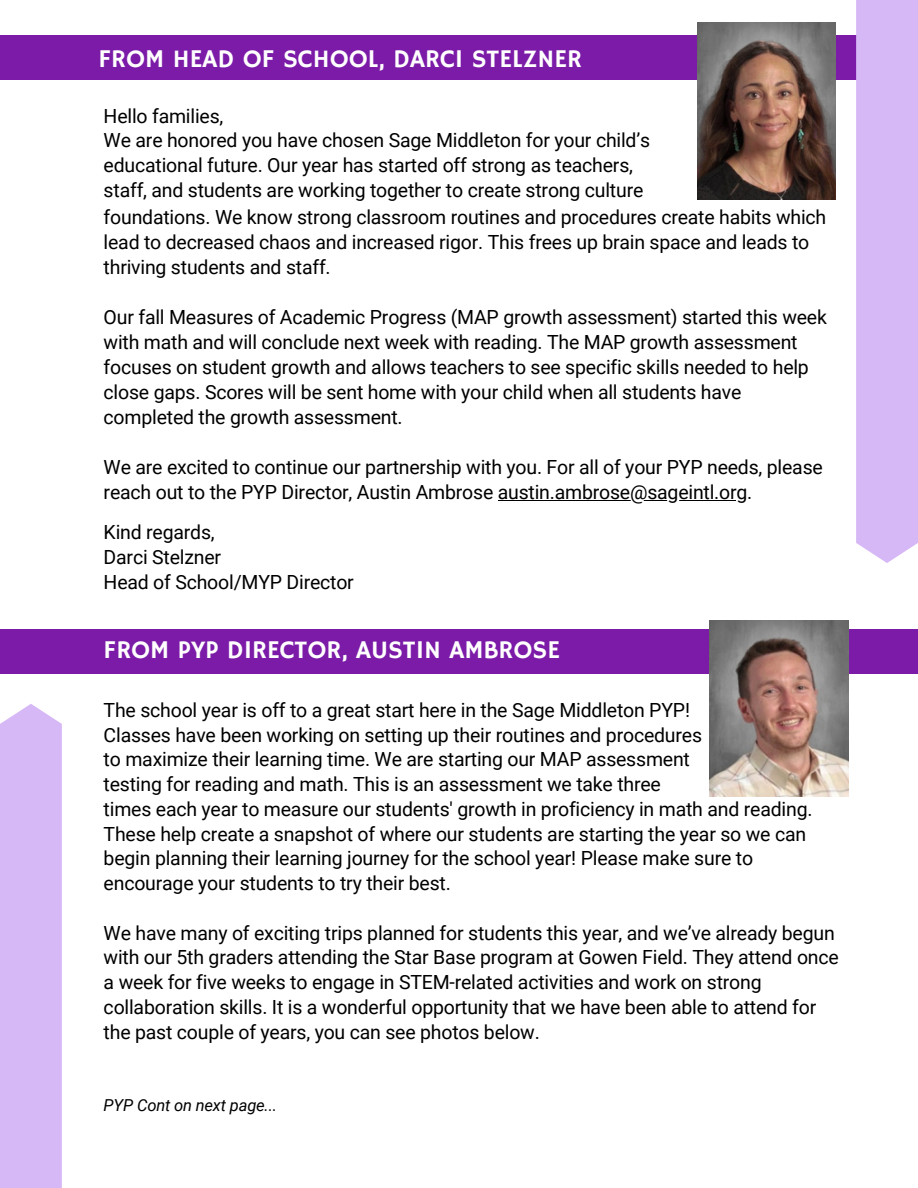
<style>
.page{position:relative;width:918px;height:1188px;background:#fff}
.page>*{position:absolute;margin:0;border:0;box-sizing:border-box;transform-origin:0 0}
.t1{font:25.5px "Hammersmith One";color:#fff}
.t2{font:19.5px/24.8px "Roboto";letter-spacing:-.01em;color:#000}
.t3{font:italic 16.5px "Roboto";letter-spacing:-.01em;color:#000}
</style>
<div class="page">
<div style="left:0;top:35px;width:918px;height:45px;background:#7b1ba8"></div>
<div style="left:856px;top:0;width:62px;height:563px;background:#d7b8f6"></div>
<div style="left:0;top:704px;width:62px;height:484px;background:#d7b8f6"></div>
<img style="left:697px;top:22px;width:138px;height:178px">
<div style="left:0;top:629px;width:918px;height:45px;background:#7b1ba8"></div>
<img style="left:710px;top:621px;width:138px;height:176px">
<hr style="left:498px;top:500px;width:249px;height:1px;background:#000">
<p class="t1" style="left:98px;top:44px;width:485px">FROM HEAD OF SCHOOL, DARCI STELZNER</p>
<p class="t2" style="left:104px;top:104px;width:121px">Hello families,</p>
<p class="t2" style="left:104px;top:128px;width:548px">We are honored you have chosen Sage Middleton for your child’s</p>
<p class="t2" style="left:104px;top:153px;width:541px">educational future. Our year has started off strong as teachers, staff, and students are working together to create strong culture</p>
<p class="t2" style="left:104px;top:205px;width:724px">foundations. We know strong classroom routines and procedures create habits which lead to decreased chaos and increased rigor. This frees up brain space and leads to thriving students and staff.</p>
<p class="t2" style="left:104px;top:305px;width:725px">Our fall Measures of Academic Progress (MAP growth assessment) started this week with math and will conclude next week with reading. The MAP growth assessment focuses on student growth and allows teachers to see specific skills needed to help close gaps. Scores will be sent home with your child when all students have completed the growth assessment.</p>
<p class="t2" style="left:104px;top:455px;width:721px">We are excited to continue our partnership with you. For all of your PYP needs, please reach out to the PYP Director, Austin Ambrose austin.ambrose@sageintl.org.</p>
<p class="t2" style="left:104px;top:520px;width:113px">Kind regards,</p>
<p class="t2" style="left:104px;top:545px;width:119px">Darci Stelzner</p>
<p class="t2" style="left:104px;top:570px;width:252px">Head of School/MYP Director</p>
<p class="t1" style="left:104px;top:635px;width:458px">FROM PYP DIRECTOR, AUSTIN AMBROSE</p>
<p class="t2" style="left:104px;top:698px;width:588px">The school year is off to a great start here in the Sage Middleton PYP!</p>
<p class="t2" style="left:104px;top:722px;width:600px">Classes have been working on setting up their routines and procedures</p>
<p class="t2" style="left:104px;top:747px;width:588px">to maximize their learning time. We are starting our MAP assessment</p>
<p class="t2" style="left:104px;top:772px;width:559px">testing for reading and math. This is an assessment we take three</p>
<p class="t2" style="left:104px;top:797px;width:710px">times each year to measure our students' growth in proficiency in math and reading.<br>These help create a snapshot of where our students are starting the year so we can begin planning their learning journey for the school year! Please make sure to encourage your students to try their best.</p>
<p class="t2" style="left:104px;top:920px;width:737px">We have many of exciting trips planned for students this year, and we’ve already begun with our 5th graders attending the Star Base program at Gowen Field. They attend once a week for five weeks to engage in STEM-related activities and work on strong collaboration skills. It is a wonderful opportunity that we have been able to attend for the past couple of years, you can see photos below.</p>
<p class="t3" style="left:104px;top:1095px;width:175px">PYP Cont on next page...</p>
</div>
